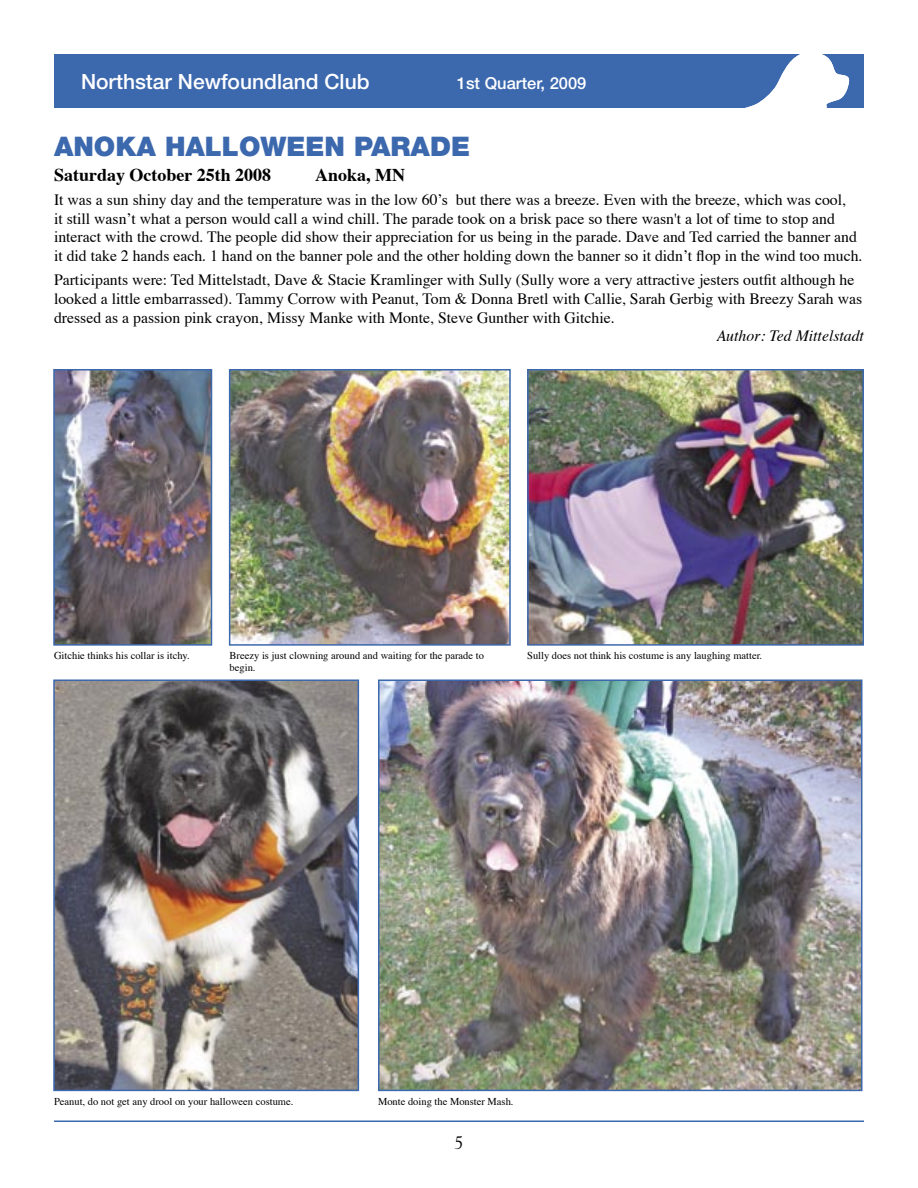
<style>
.page{position:relative;width:918px;height:1188px;background:#fff}
.page>*{position:absolute;margin:0;border:0;box-sizing:border-box;transform-origin:0 0}
.t1{font:900 27px "Helvetica Neue";color:#3c68ae}
.t2{font:500 21px "Helvetica Neue";color:#fff}
.t3{font:700 18px "Times";color:#000}
.t4{font:18px "Goudy";color:#000}
.t5{font:500 16.5px "Helvetica Neue";color:#fff}
.t6{font:15.75px/18.8px "Times";color:#000}
.t7{font:italic 15.75px "Times";color:#000}
.t8{font:10.5px/12px "Times";color:#000}
</style>
<div class="page">
<hr style="left:54px;top:1120px;width:810px;height:2px;background:#3c68ae">
<svg style="left:54px;top:54px;width:810px;height:54px;background:#4a73b4"></svg>
<img style="left:56px;top:372px;width:153px;height:271px">
<div style="left:53px;top:369px;width:159px;height:277px;border:2px solid #3c68ae"></div>
<img style="left:232px;top:372px;width:276px;height:271px">
<div style="left:229px;top:369px;width:282px;height:277px;border:2px solid #3c68ae"></div>
<img style="left:530px;top:372px;width:331px;height:271px">
<div style="left:527px;top:369px;width:337px;height:277px;border:2px solid #3c68ae"></div>
<img style="left:56px;top:682px;width:300px;height:406px">
<div style="left:53px;top:679px;width:306px;height:412px;border:2px solid #3c68ae"></div>
<img style="left:381px;top:682px;width:478px;height:406px">
<div style="left:378px;top:679px;width:484px;height:412px;border:2px solid #3c68ae"></div>
<h2 class="t2" style="left:81px;top:69px;width:290px">Northstar Newfoundland Club</h2>
<p class="t5" style="left:457px;top:73px;width:131px">1st Quarter, 2009</p>
<h1 class="t1" style="left:54px;top:130px;width:418px">ANOKA HALLOWEEN PARADE</h1>
<p class="t3" style="left:54px;top:157px;width:219px">Saturday October 25th 2008</p>
<p class="t3" style="left:315px;top:157px;width:91px">Anoka, MN</p>
<p class="t6" style="left:54px;top:189px;width:810px">It was a sun shiny day and the temperature was in the low 60’s but there was a breeze. Even with the breeze, which was cool,<br>it still wasn’t what a person would call a wind chill. The parade took on a brisk pace so there wasn't a lot of time to stop and interact with the crowd. The people did show their appreciation for us being in the parade. Dave and Ted carried the banner and it did take 2 hands each. 1 hand on the banner pole and the other holding down the banner so it didn’t flop in the wind too much.</p>
<p class="t6" style="left:54px;top:269px;width:810px">Participants were: Ted Mittelstadt, Dave &amp; Stacie Kramlinger with Sully (Sully wore a very attractive jesters outfit although he looked a little embarrassed). Tammy Corrow with Peanut, Tom &amp; Donna Bretl with Callie, Sarah Gerbig with Breezy Sarah was dressed as a passion pink crayon, Missy Manke with Monte, Steve Gunther with Gitchie.</p>
<p class="t7" style="left:717px;top:322px;width:149px">Author: Ted Mittelstadt</p>
<p class="t8" style="left:54px;top:649px;width:137px">Gitchie thinks his collar is itchy.</p>
<p class="t8" style="left:230px;top:649px;width:256px">Breezy is just clowning around and waiting for the parade to begin.</p>
<p class="t8" style="left:527px;top:649px;width:237px">Sully does not think his costume is any laughing matter.</p>
<p class="t8" style="left:54px;top:1094px;width:241px">Peanut, do not get any drool on your halloween costume.</p>
<p class="t8" style="left:378px;top:1094px;width:137px">Monte doing the Monster Mash.</p>
<p class="t4" style="left:454px;top:1131px;width:10px">5</p>
</div>
